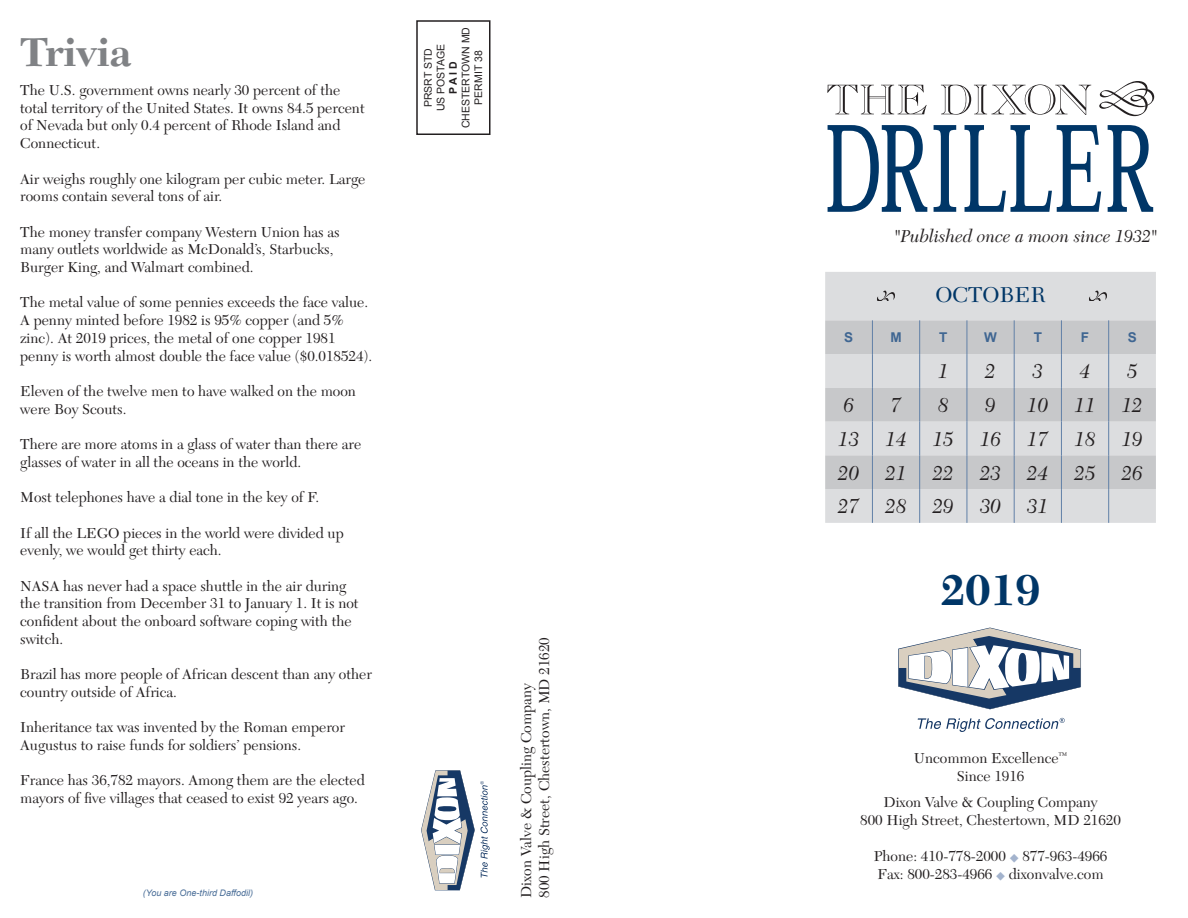
<style>
.page{position:relative;width:1188px;height:918px;background:#fff}
.page>*{position:absolute;margin:0;border:0;box-sizing:border-box;transform-origin:0 0}
.t1{font:700 45px "New Caledonia";color:#003667}
.t2{font:700 42px "New Caledonia";color:#808285}
.t3{font:22.5px "New Caledonia";color:#003667}
.t4{font:italic 21px "New Caledonia";color:#231f20}
.t5{font:italic 18px "New Caledonia";color:#231f20}
.t6{font:15px/17.7px "New Caledonia";color:#231f20}
.t7{font:700 13.5px "Arial";color:#3f6692}
.t8{font:10.5px "Arial";color:#231f20}
.t9{font:700 10.5px "Arial";color:#231f20}
.t10{font:italic 9px "Arial";color:#4a6e98}
.s1{color:#a3b3cd}
</style>
<div class="page">
<svg style="left:827px;top:85px;width:100px;height:29px"></svg>
<svg style="left:941px;top:84px;width:150px;height:31px"></svg>
<svg style="left:1099px;top:81px;width:55px;height:35px"></svg>
<svg style="left:828px;top:125px;width:99px;height:87px"></svg>
<svg style="left:934px;top:125px;width:22px;height:87px"></svg>
<svg style="left:965px;top:125px;width:136px;height:87px"></svg>
<svg style="left:1108px;top:125px;width:45px;height:87px"></svg>
<div style="left:416px;top:20px;width:74px;height:115px;border:2px solid #231f20"></div>
<div style="left:825px;top:272px;width:331px;height:251px;background:#dcdddf"></div>
<div style="left:825px;top:320px;width:331px;height:34px;background:#c7c8ca"></div>
<svg style="left:825px;top:388px;width:331px;height:101px;background:#cdced0"></svg>
<hr style="left:872px;top:354px;width:1px;height:34px;background:#6180a7">
<hr style="left:919px;top:354px;width:1px;height:34px;background:#6180a7">
<hr style="left:967px;top:354px;width:1px;height:34px;background:#6180a7">
<hr style="left:1014px;top:354px;width:1px;height:34px;background:#6180a7">
<hr style="left:1061px;top:354px;width:1px;height:34px;background:#6180a7">
<hr style="left:1108px;top:354px;width:1px;height:34px;background:#6180a7">
<hr style="left:872px;top:388px;width:1px;height:34px;background:#6180a7">
<hr style="left:919px;top:388px;width:1px;height:34px;background:#6180a7">
<hr style="left:967px;top:388px;width:1px;height:34px;background:#6180a7">
<hr style="left:1014px;top:388px;width:1px;height:34px;background:#6180a7">
<hr style="left:1061px;top:388px;width:1px;height:34px;background:#6180a7">
<hr style="left:1108px;top:388px;width:1px;height:34px;background:#6180a7">
<hr style="left:872px;top:422px;width:1px;height:33px;background:#6180a7">
<hr style="left:919px;top:422px;width:1px;height:33px;background:#6180a7">
<hr style="left:967px;top:422px;width:1px;height:33px;background:#6180a7">
<hr style="left:1014px;top:422px;width:1px;height:33px;background:#6180a7">
<hr style="left:1061px;top:422px;width:1px;height:33px;background:#6180a7">
<hr style="left:1108px;top:422px;width:1px;height:33px;background:#6180a7">
<hr style="left:872px;top:455px;width:1px;height:34px;background:#6180a7">
<hr style="left:919px;top:455px;width:1px;height:34px;background:#6180a7">
<hr style="left:967px;top:455px;width:1px;height:34px;background:#6180a7">
<hr style="left:1014px;top:455px;width:1px;height:34px;background:#6180a7">
<hr style="left:1061px;top:455px;width:1px;height:34px;background:#6180a7">
<hr style="left:1108px;top:455px;width:1px;height:34px;background:#6180a7">
<hr style="left:872px;top:489px;width:1px;height:34px;background:#6180a7">
<hr style="left:919px;top:489px;width:1px;height:34px;background:#6180a7">
<hr style="left:967px;top:489px;width:1px;height:34px;background:#6180a7">
<hr style="left:1014px;top:489px;width:1px;height:34px;background:#6180a7">
<hr style="left:1061px;top:489px;width:1px;height:34px;background:#6180a7">
<hr style="left:1108px;top:489px;width:1px;height:34px;background:#6180a7">
<hr style="left:872px;top:320px;width:1px;height:34px;background:#6180a7">
<hr style="left:919px;top:320px;width:1px;height:34px;background:#6180a7">
<hr style="left:967px;top:320px;width:1px;height:34px;background:#6180a7">
<hr style="left:1014px;top:320px;width:1px;height:34px;background:#6180a7">
<hr style="left:1061px;top:320px;width:1px;height:34px;background:#6180a7">
<hr style="left:1108px;top:320px;width:1px;height:34px;background:#6180a7">
<svg style="left:877px;top:291px;width:18px;height:9px"></svg>
<svg style="left:1089px;top:291px;width:18px;height:9px"></svg>
<svg style="left:898px;top:628px;width:183px;height:81px"></svg>
<svg style="left:918px;top:718px;width:147px;height:14px"></svg>
<svg style="left:421px;top:770px;width:69px;height:120px"></svg>
<p class="t2" style="left:20px;top:28px;width:113px">Trivia</p>
<p class="t6" style="left:20px;top:82px;width:346px">The U.S. government owns nearly 30 percent of the total territory of the United States. It owns 84.5 percent of Nevada but only 0.4 percent of Rhode Island and Connecticut.</p>
<p class="t6" style="left:20px;top:170px;width:347px">Air weighs roughly one kilogram per cubic meter. Large rooms contain several tons of air.</p>
<p class="t6" style="left:20px;top:223px;width:321px">The money transfer company Western Union has as many outlets worldwide as McDonald’s, Starbucks,<br>Burger King, and Walmart combined.</p>
<p class="t6" style="left:20px;top:294px;width:354px">The metal value of some pennies exceeds the face value.<br>A penny minted before 1982 is 95% copper (and 5% zinc). At 2019 prices, the metal of one copper 1981 penny is worth almost double the face value ($0.018524).</p>
<p class="t6" style="left:20px;top:382px;width:337px">Eleven of the twelve men to have walked on the moon were Boy Scouts.</p>
<p class="t6" style="left:20px;top:436px;width:343px">There are more atoms in a glass of water than there are glasses of water in all the oceans in the world.</p>
<p class="t6" style="left:20px;top:489px;width:300px">Most telephones have a dial tone in the key of F.</p>
<p class="t6" style="left:20px;top:524px;width:325px">If all the LEGO pieces in the world were divided up evenly, we would get thirty each.</p>
<p class="t6" style="left:20px;top:577px;width:340px">NASA has never had a space shuttle in the air during the transition from December 31 to January 1. It is not confident about the onboard software coping with the switch.</p>
<p class="t6" style="left:20px;top:666px;width:353px">Brazil has more people of African descent than any other country outside of Africa.</p>
<p class="t6" style="left:20px;top:719px;width:326px">Inheritance tax was invented by the Roman emperor<br>Augustus to raise funds for soldiers’ pensions.</p>
<p class="t6" style="left:20px;top:772px;width:346px">France has 36,782 mayors. Among them are the elected mayors of five villages that ceased to exist 92 years ago.</p>
<p class="t10" style="left:143px;top:887px;width:112px">(You are One-third Daffodil)</p>
<p class="t8" style="left:459px;top:128px;width:103px;rotate:-90deg">CHESTERTOWN MD</p>
<p class="t8" style="left:421px;top:107px;width:61px;rotate:-90deg">PRSRT STD</p>
<p class="t8" style="left:434px;top:111px;width:69px;rotate:-90deg">US POSTAGE</p>
<p class="t8" style="left:472px;top:105px;width:56px;rotate:-90deg">PERMIT 38</p>
<p class="t9" style="left:446px;top:94px;width:34px;rotate:-90deg">P A I D</p>
<p class="t6" style="left:536px;top:898px;width:262px;rotate:-90deg">800 High Street, Chestertown, MD 21620</p>
<p class="t6" style="left:518px;top:898px;width:216px;rotate:-90deg">Dixon Valve &amp; Coupling Company</p>
<p class="t5" style="left:894px;top:226px;width:264px">"Published once a moon since 1932"</p>
<p class="t3" style="left:935px;top:282px;width:112px">OCTOBER</p>
<p class="t7" style="left:844px;top:328px;width:11px">S</p>
<p class="t7" style="left:890px;top:328px;width:13px">M</p>
<p class="t7" style="left:939px;top:328px;width:10px">T</p>
<p class="t7" style="left:984px;top:328px;width:14px">W</p>
<p class="t7" style="left:1034px;top:328px;width:10px">T</p>
<p class="t7" style="left:1081px;top:328px;width:10px">F</p>
<p class="t7" style="left:1128px;top:328px;width:11px">S</p>
<p class="t4" style="left:938px;top:360px;width:12px">1</p>
<p class="t4" style="left:985px;top:360px;width:12px">2</p>
<p class="t4" style="left:1033px;top:360px;width:12px">3</p>
<p class="t4" style="left:1080px;top:360px;width:12px">4</p>
<p class="t4" style="left:1127px;top:360px;width:12px">5</p>
<p class="t4" style="left:844px;top:394px;width:12px">6</p>
<p class="t4" style="left:891px;top:394px;width:12px">7</p>
<p class="t4" style="left:938px;top:394px;width:12px">8</p>
<p class="t4" style="left:985px;top:394px;width:12px">9</p>
<p class="t4" style="left:1027px;top:394px;width:22px">10</p>
<p class="t4" style="left:1075px;top:394px;width:22px">11</p>
<p class="t4" style="left:1122px;top:394px;width:22px">12</p>
<p class="t4" style="left:838px;top:427px;width:22px">13</p>
<p class="t4" style="left:886px;top:427px;width:22px">14</p>
<p class="t4" style="left:933px;top:427px;width:22px">15</p>
<p class="t4" style="left:980px;top:427px;width:22px">16</p>
<p class="t4" style="left:1027px;top:427px;width:22px">17</p>
<p class="t4" style="left:1075px;top:427px;width:22px">18</p>
<p class="t4" style="left:1122px;top:427px;width:22px">19</p>
<p class="t4" style="left:838px;top:461px;width:22px">20</p>
<p class="t4" style="left:886px;top:461px;width:22px">21</p>
<p class="t4" style="left:933px;top:461px;width:22px">22</p>
<p class="t4" style="left:980px;top:461px;width:22px">23</p>
<p class="t4" style="left:1027px;top:461px;width:22px">24</p>
<p class="t4" style="left:1075px;top:461px;width:22px">25</p>
<p class="t4" style="left:1122px;top:461px;width:22px">26</p>
<p class="t4" style="left:838px;top:495px;width:22px">27</p>
<p class="t4" style="left:886px;top:495px;width:22px">28</p>
<p class="t4" style="left:933px;top:495px;width:22px">29</p>
<p class="t4" style="left:980px;top:495px;width:22px">30</p>
<p class="t4" style="left:1027px;top:495px;width:22px">31</p>
<p class="t1" style="left:941px;top:564px;width:102px">2019</p>
<p class="t6" style="left:914px;top:750px;width:155px">Uncommon Excellence<sup>™</sup></p>
<p class="t6" style="left:957px;top:768px;width:69px">Since 1916</p>
<p class="t6" style="left:884px;top:794px;width:216px">Dixon Valve &amp; Coupling Company</p>
<p class="t6" style="left:860px;top:812px;width:262px">800 High Street, Chestertown, MD 21620</p>
<p class="t6" style="left:874px;top:848px;width:235px">Phone: 410-778-2000 <span class="s1">◆</span> 877-963-4966</p>
<p class="t6" style="left:877px;top:866px;width:228px">Fax: 800-283-4966 <span class="s1">◆</span> dixonvalve.com</p>
</div>
